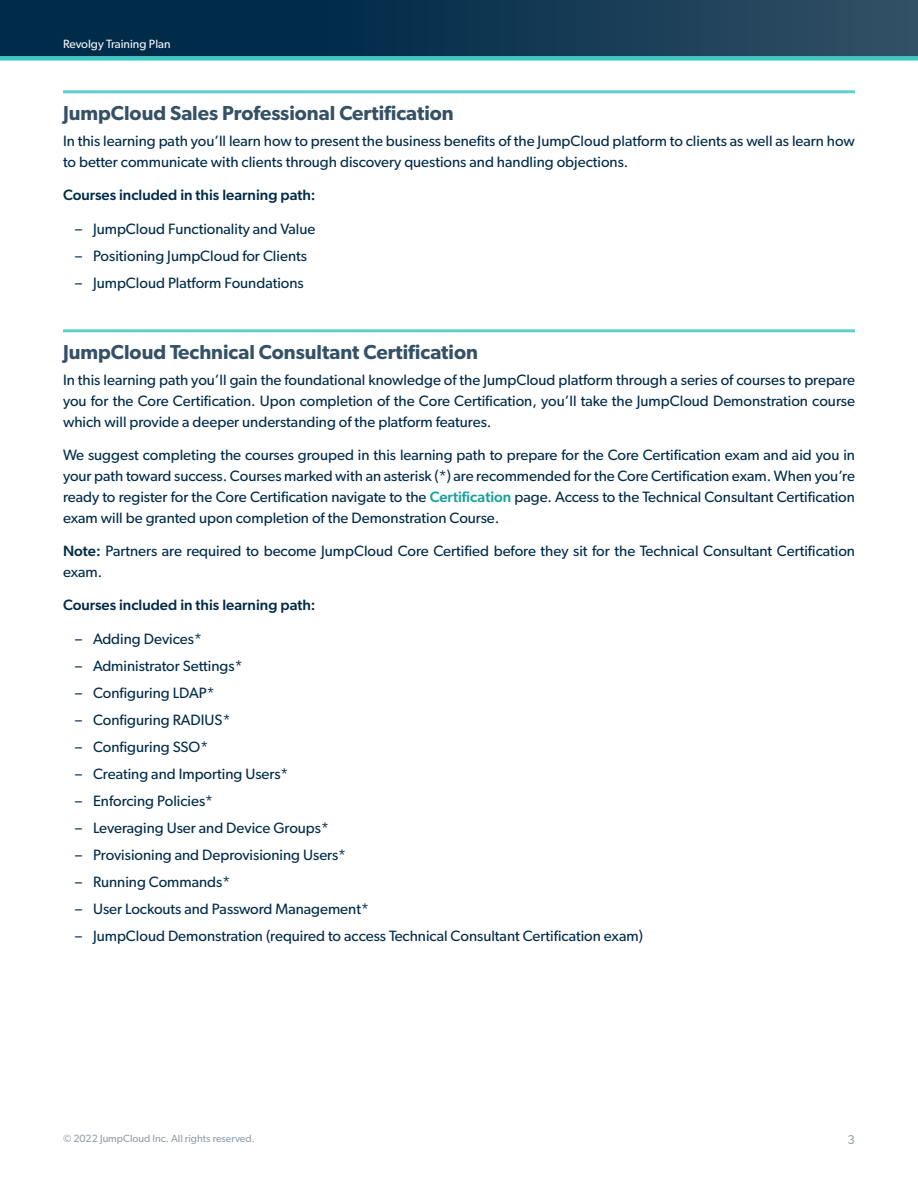
<style>
.page{position:relative;width:918px;height:1188px;background:#fff}
.page>*{position:absolute;margin:0;border:0;box-sizing:border-box;transform-origin:0 0}
.Body_Section_Header{font:600 20.25px "Gibson";color:#345166}
.Body_Copy{font:15px/21px "Gibson";color:#002b49}
.Body_Copy-2{font:500 15px "Gibson";color:#002b49}
.t1{font:12.75px "Gibson";color:#8fa0ad}
.t2{font:12px "Gibson";color:#f7f7fb}
.t3{font:10.5px "Gibson";color:#8fa0ad}
.s1{font-weight:500;color:#14a19c}
.s2{font-weight:500}
</style>
<div class="page">
<div style="left:0;top:0;width:918px;height:58px;background:linear-gradient(to right,#002242,#2d4c62)"></div>
<div style="left:0;top:56px;width:918px;height:5px;background:#41c8c3"></div>
<hr style="left:63px;top:90px;width:792px;height:3px;background:#5ed0cc">
<hr style="left:63px;top:329px;width:792px;height:3px;background:#5ed0cc">
<p class="t2" style="left:63px;top:37px;width:109px">Revolgy Training Plan</p>
<p class="Body_Section_Header" style="left:63px;top:101px;width:392px">JumpCloud Sales Professional Certification</p>
<p class="Body_Copy" style="left:63px;top:130px;width:793px">In this learning path you’ll learn how to present the business benefits of the JumpCloud platform to clients as well as learn how to better communicate with clients through discovery questions and handling objections.</p>
<p class="Body_Copy-2" style="left:63px;top:186px;width:254px">Courses included in this learning path:</p>
<p class="Body_Copy" style="left:75px;top:218px;width:242px">– JumpCloud Functionality and Value</p>
<p class="Body_Copy" style="left:75px;top:245px;width:234px">– Positioning JumpCloud for Clients</p>
<p class="Body_Copy" style="left:75px;top:272px;width:230px">– JumpCloud Platform Foundations</p>
<p class="Body_Section_Header" style="left:63px;top:340px;width:417px">JumpCloud Technical Consultant Certification</p>
<p class="Body_Copy" style="left:63px;top:369px;width:794px;text-align:justify">In this learning path you’ll gain the foundational knowledge of the JumpCloud platform through a series of courses to prepare you for the Core Certification. Upon completion of the Core Certification, you’ll take the JumpCloud Demonstration course which will provide a deeper understanding of the platform features.</p>
<p class="Body_Copy" style="left:63px;top:444px;width:794px;text-align:justify">We suggest completing the courses grouped in this learning path to prepare for the Core Certification exam and aid you in your path toward success. Courses marked with an asterisk (*) are recommended for the Core Certification exam. When you’re ready to register for the Core Certification navigate to the <span class="s1">Certification</span> page. Access to the Technical Consultant Certification exam will be granted upon completion of the Demonstration Course.</p>
<p class="Body_Copy" style="left:63px;top:540px;width:794px"><span class="s2">Note:</span> Partners are required to become JumpCloud Core Certified before they sit for the Technical Consultant Certification exam.</p>
<p class="Body_Copy-2" style="left:63px;top:596px;width:254px">Courses included in this learning path:</p>
<p class="Body_Copy" style="left:75px;top:628px;width:128px">– Adding Devices*</p>
<p class="Body_Copy" style="left:75px;top:655px;width:169px">– Administrator Settings*</p>
<p class="Body_Copy" style="left:75px;top:682px;width:141px">– Configuring LDAP*</p>
<p class="Body_Copy" style="left:75px;top:709px;width:157px">– Configuring RADIUS*</p>
<p class="Body_Copy" style="left:75px;top:736px;width:135px">– Configuring SSO*</p>
<p class="Body_Copy" style="left:75px;top:763px;width:215px">– Creating and Importing Users*</p>
<p class="Body_Copy" style="left:75px;top:790px;width:140px">– Enforcing Policies*</p>
<p class="Body_Copy" style="left:75px;top:817px;width:255px">– Leveraging User and Device Groups*</p>
<p class="Body_Copy" style="left:75px;top:844px;width:273px">– Provisioning and Deprovisioning Users*</p>
<p class="Body_Copy" style="left:75px;top:871px;width:157px">– Running Commands*</p>
<p class="Body_Copy" style="left:75px;top:898px;width:295px">– User Lockouts and Password Management*</p>
<p class="Body_Copy" style="left:75px;top:925px;width:569px">– JumpCloud Demonstration (required to access Technical Consultant Certification exam)</p>
<p class="t3" style="left:63px;top:1132px;width:193px">© 2022 JumpCloud Inc. All rights reserved.</p>
<p class="t1" style="left:848px;top:1132px;width:9px">3</p>
</div>
